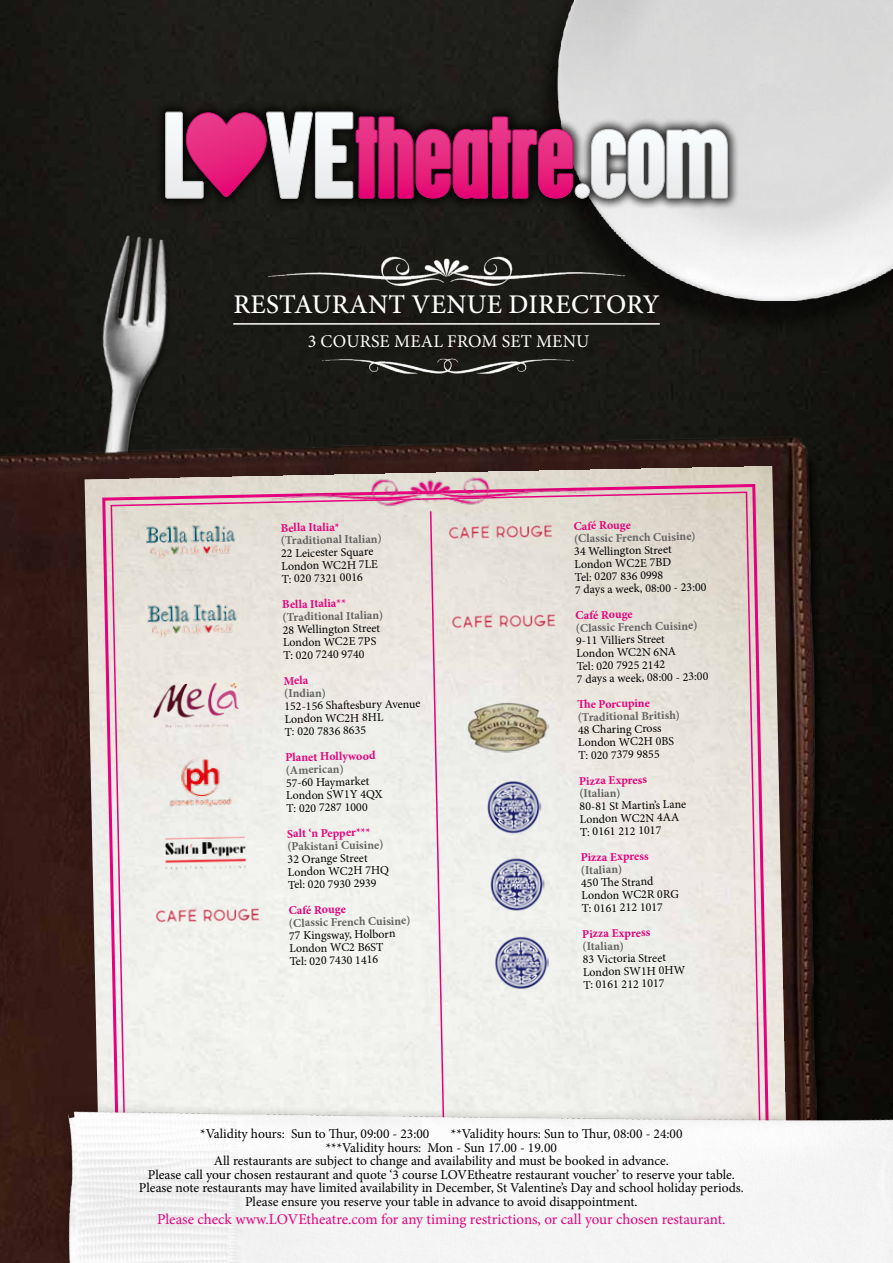
<style>
.page{position:relative;width:893px;height:1263px;background:#fff}
.page>*{position:absolute;margin:0;border:0;box-sizing:border-box;transform-origin:0 0}
.t1{font:500 27px "Minion Pro";letter-spacing:.01em;color:#fff}
.t2{font:18px "Minion Pro";letter-spacing:.01em;color:#fff}
.t3{font:15px "Minion Pro";color:#e6007d}
.t4{font:13.5px "Minion Pro";letter-spacing:-.005em;color:#000}
.t5{font:12px/12.8px "Minion Pro";color:#000}
.t6{font:700 12px "Minion Pro";color:#646363}
.t7{font:700 12px "Minion Pro";color:#e6007d}
</style>
<div class="page">
<div style="left:0;top:0;width:893px;height:1045px;background:#1c1c17"></div>
<img style="left:494px;top:0;width:399px;height:358px">
<img style="left:0;top:219px;width:361px;height:175px">
<img style="left:0;top:394px;width:891px;height:651px">
<div style="left:224px;top:295px;width:439px;height:34px;background:#181814"></div>
<div style="left:298px;top:334px;width:295px;height:29px;background:#191915"></div>
<div style="left:223px;top:323px;width:441px;height:18px;background:#191a15"></div>
<hr style="left:233px;top:323px;width:427px;height:2px;background:#fff">
<img style="left:295px;top:347px;width:305px;height:38px">
<img style="left:230px;top:253px;width:432px;height:46px">
<img style="left:85px;top:465px;width:704px;height:580px">
<svg style="left:101px;top:482px;width:672px;height:563px"></svg>
<svg style="left:110px;top:491px;width:654px;height:554px"></svg>
<svg style="left:257px;top:479px;width:349px;height:566px"></svg>
<img style="left:251px;top:454px;width:344px;height:74px">
<img style="left:0;top:1045px;width:893px;height:218px">
<img style="left:144px;top:674px;width:106px;height:62px">
<img style="left:162px;top:755px;width:79px;height:54px">
<img style="left:485px;top:779px;width:57px;height:58px">
<img style="left:488px;top:856px;width:57px;height:58px">
<img style="left:492px;top:934px;width:57px;height:58px">
<img style="left:466px;top:701px;width:84px;height:52px">
<img style="left:120px;top:600px;width:146px;height:74px">
<img style="left:118px;top:521px;width:146px;height:74px">
<div style="left:154px;top:100px;width:585px;height:110px;background:#000;opacity:.75"></div>
<svg style="left:165px;top:104px;width:408px;height:95px"></svg>
<div style="left:575px;top:184px;width:14px;height:14px;background:#f1f3f4;border-radius:7px"></div>
<div style="left:575px;top:184px;width:15px;height:14px;border:1px solid #c6c6c6;border-radius:50%"></div>
<svg style="left:591px;top:129px;width:137px;height:70px"></svg>
<img style="left:447px;top:521px;width:109px;height:21px">
<img style="left:450px;top:610px;width:109px;height:21px">
<img style="left:154px;top:904px;width:109px;height:21px">
<img style="left:158px;top:828px;width:98px;height:51px">
<h1 class="t1" style="left:233px;top:286px;width:428px">RESTAURANT VENUE DIRECTORY</h1>
<h2 class="t2" style="left:308px;top:329px;width:283px">3 COURSE MEAL FROM SET MENU</h2>
<p class="t7" style="left:280px;top:519px;width:61px;rotate:-1deg">Bella Italia*</p>
<p class="t6" style="left:281px;top:532px;width:103px;rotate:-1deg">(Traditional Italian)</p>
<p class="t5" style="left:281px;top:547px;width:98px;rotate:-1deg">22 Leicester Square<br>London WC2H 7LE<br>T: 020 7321 0016</p>
<p class="t7" style="left:282px;top:596px;width:66px;rotate:-1deg">Bella Italia**</p>
<p class="t6" style="left:282px;top:608px;width:103px;rotate:-1deg">(Traditional Italian)</p>
<p class="t5" style="left:283px;top:623px;width:99px;rotate:-1deg">28 Wellington Street<br>London WC2E 7PS<br>T: 020 7240 9740</p>
<p class="t7" style="left:284px;top:672px;width:26px;rotate:-1deg">Mela</p>
<p class="t6" style="left:284px;top:685px;width:44px;rotate:-1deg">(Indian)</p>
<p class="t5" style="left:284px;top:700px;width:138px;rotate:-1deg">152-156 Shaft esbury Avenue<br>London WC2H 8HL<br>T: 020 7836 8635</p>
<p class="t7" style="left:285px;top:749px;width:92px;rotate:-1deg">Planet Hollywood</p>
<p class="t6" style="left:286px;top:761px;width:60px;rotate:-1deg">(American)</p>
<p class="t5" style="left:286px;top:776px;width:98px;rotate:-1deg">57-60 Haymarket<br>London SW1Y 4QX<br>T: 020 7287 1000</p>
<p class="t7" style="left:287px;top:825px;width:85px;rotate:-1deg">Salt ‘n Pepper***</p>
<p class="t6" style="left:287px;top:838px;width:98px;rotate:-1deg">(Pakistani Cuisine)</p>
<p class="t5" style="left:287px;top:853px;width:103px;rotate:-1deg">32 Orange Street<br>London WC2H 7HQ<br>Tel: 020 7930 2939</p>
<p class="t7" style="left:288px;top:902px;width:59px;rotate:-1deg">Café Rouge</p>
<p class="t6" style="left:289px;top:914px;width:123px;rotate:-1deg">(Classic French Cuisine)</p>
<p class="t5" style="left:289px;top:929px;width:108px;rotate:-1deg">77 Kingsway, Holborn<br>London WC2 B6ST<br>Tel: 020 7430 1416</p>
<p class="t7" style="left:573px;top:517px;width:59px;rotate:-1deg">Café Rouge</p>
<p class="t6" style="left:574px;top:530px;width:123px;rotate:-1deg">(Classic French Cuisine)</p>
<p class="t5" style="left:574px;top:545px;width:133px;rotate:-1deg">34 Wellington Street<br>London WC2E 7BD<br>Tel: 0207 836 0998<br>7 days a week, 08:00 - 23:00</p>
<p class="t7" style="left:575px;top:607px;width:59px;rotate:-1deg">Café Rouge</p>
<p class="t6" style="left:576px;top:619px;width:123px;rotate:-1deg">(Classic French Cuisine)</p>
<p class="t5" style="left:576px;top:634px;width:133px;rotate:-1deg">9-11 Villiers Street<br>London WC2N 6NA<br>Tel: 020 7925 2142<br>7 days a week, 08:00 - 23:00</p>
<p class="t7" style="left:577px;top:696px;width:74px;rotate:-1deg">Th e Porcupine</p>
<p class="t6" style="left:577px;top:708px;width:104px;rotate:-1deg">(Traditional British)</p>
<p class="t5" style="left:578px;top:723px;width:98px;rotate:-1deg">48 Charing Cross<br>London WC2H 0BS<br>T: 020 7379 9855</p>
<p class="t7" style="left:579px;top:772px;width:70px;rotate:-1deg">Pizza Express</p>
<p class="t6" style="left:579px;top:785px;width:43px;rotate:-1deg">(Italian)</p>
<p class="t5" style="left:579px;top:800px;width:108px;rotate:-1deg">80-81 St Martin’s Lane<br>London WC2N 4AA<br>T: 0161 212 1017</p>
<p class="t7" style="left:580px;top:849px;width:70px;rotate:-1deg">Pizza Express</p>
<p class="t6" style="left:581px;top:861px;width:43px;rotate:-1deg">(Italian)</p>
<p class="t5" style="left:581px;top:876px;width:99px;rotate:-1deg">450 Th e Strand<br>London WC2R 0RG<br>T: 0161 212 1017</p>
<p class="t7" style="left:582px;top:925px;width:70px;rotate:-1deg">Pizza Express</p>
<p class="t6" style="left:582px;top:938px;width:43px;rotate:-1deg">(Italian)</p>
<p class="t5" style="left:583px;top:953px;width:104px;rotate:-1deg">83 Victoria Street<br>London SW1H 0HW<br>T: 0161 212 1017</p>
<p class="t4" style="left:200px;top:1125px;width:231px">*Validity hours: Sun to Thur, 09:00 - 23:00</p>
<p class="t4" style="left:451px;top:1125px;width:233px">**Validity hours: Sun to Thur, 08:00 - 24:00</p>
<p class="t4" style="left:326px;top:1138px;width:233px">***Validity hours: Mon - Sun 17.00 - 19.00</p>
<p class="t4" style="left:214px;top:1152px;width:457px">All restaurants are subject to change and availability and must be booked in advance.</p>
<p class="t4" style="left:148px;top:1165px;width:588px">Please call your chosen restaurant and quote ‘3 course LOVEtheatre restaurant voucher’ to reserve your table.</p>
<p class="t4" style="left:139px;top:1179px;width:606px">Please note restaurants may have limited availability in December, St Valentine’s Day and school holiday periods.</p>
<p class="t4" style="left:245px;top:1192px;width:394px">Please ensure you reserve your table in advance to avoid disappointment.</p>
<p class="t3" style="left:157px;top:1209px;width:570px">Please check www.LOVEtheatre.com for any timing restrictions, or call your chosen restaurant.</p>
</div>
